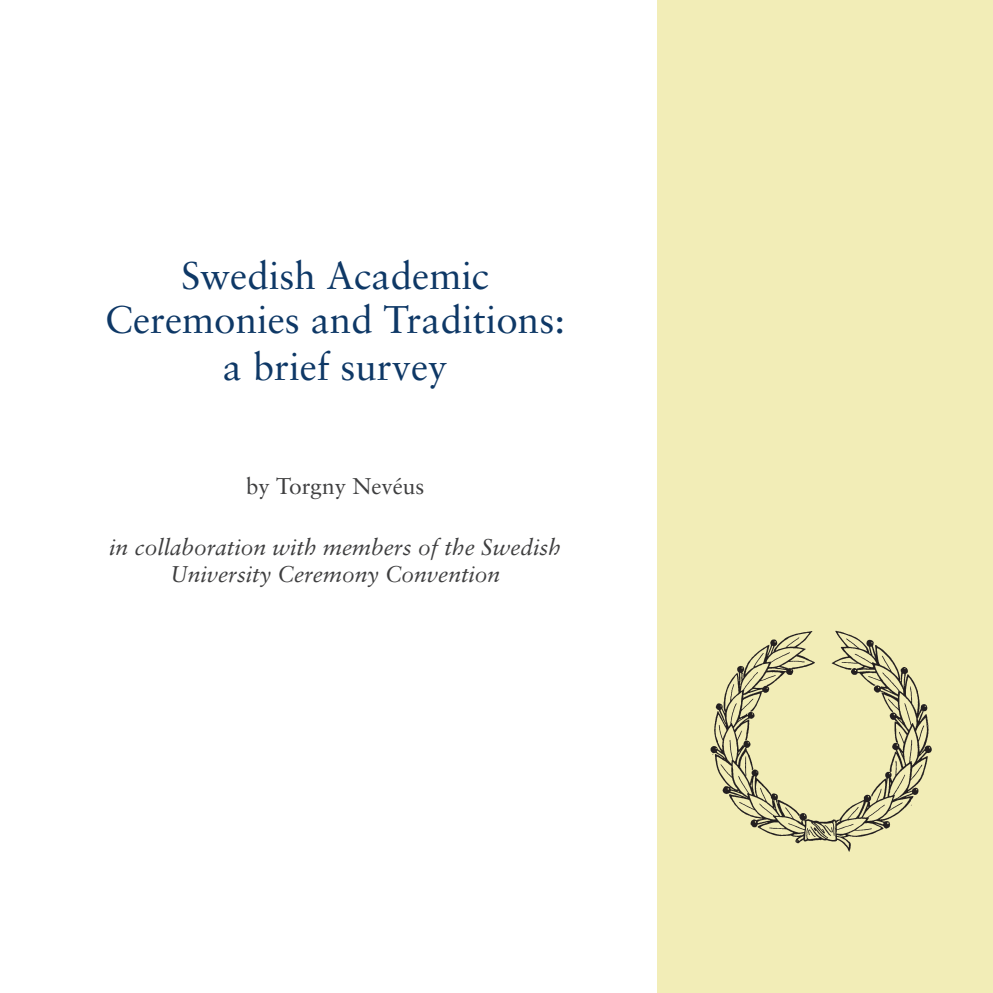
<style>
.page{position:relative;width:993px;height:993px;background:#fff}
.page>*{position:absolute;margin:0;border:0;box-sizing:border-box;transform-origin:0 0}
.t1{font:38.5px/43.8px "Sabon";color:#0e3866;text-align:center}
.t2{font:italic 22.75px/27.3px "Sabon";color:#3e3e3f;text-align:center}
.t3{font:22.75px "Sabon";color:#3e3e3f}
</style>
<div class="page">
<div style="left:657px;top:0;width:335px;height:992px;background:#f2edb7"></div>
<img style="left:710px;top:630px;width:222px;height:222px">
<h1 class="t1" style="left:105px;top:253px;width:461px">Swedish Academic<br>Ceremonies and Traditions:</h1>
<h1 class="t1" style="left:223px;top:344px;width:226px">a brief survey</h1>
<p class="t3" style="left:246px;top:472px;width:180px">by Torgny Nevéus</p>
<p class="t2" style="left:109px;top:532px;width:453px">in collaboration with members of the Swedish<br>University Ceremony Convention</p>
</div>
